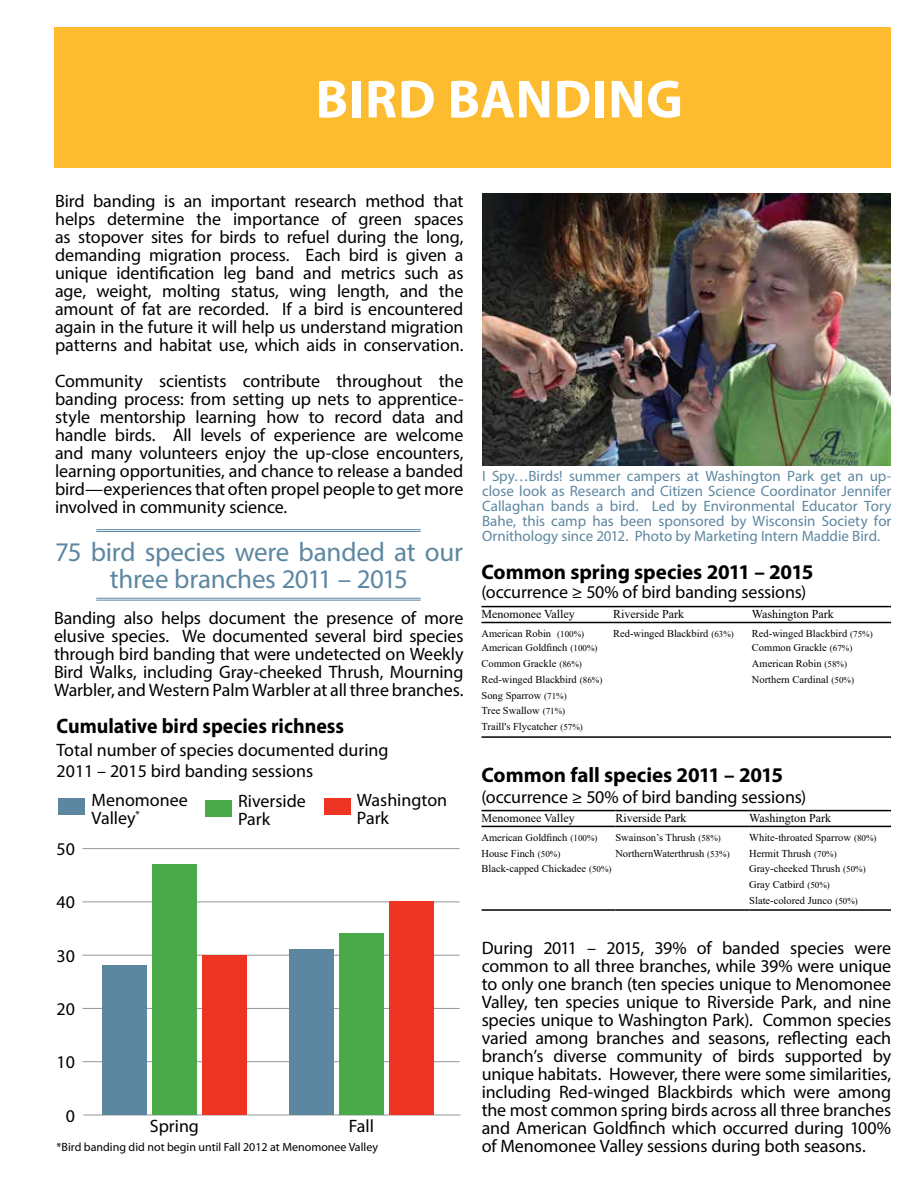
<style>
.page{position:relative;width:918px;height:1188px;background:#fff}
.page>*{position:absolute;margin:0;border:0;box-sizing:border-box;transform-origin:0 0}
.t1{font:700 54px "Myriad Pro";letter-spacing:.015em;color:#fff}
.t2{font:27px/27px "Myriad Pro";letter-spacing:-.01em;color:#5d87a1;text-align:center}
.t3{font:700 21px "Myriad Pro";color:#000}
.t4{font:700 21px "Myriad Pro";color:#000;scale:.95 1}
.t5{font:18px/18px "Myriad Pro";letter-spacing:-.005em;color:#000;text-align:justify}
.t6{font:15px/15px "Myriad Pro";color:#5d87a1;text-align:justify}
.t7{font:12px "Times New Roman";color:#000}
.t8{font:12px "Myriad Pro";color:#000}
.t9{font:10.5px/15.8px "Times New Roman";color:#000}
.s1{font-size:9px}
</style>
<div class="page">
<img style="left:482px;top:194px;width:408px;height:272px">
<div style="left:54px;top:27px;width:837px;height:140px;background:#fdbb30"></div>
<hr style="left:482px;top:606px;width:131px;height:1px;background:#000">
<hr style="left:613px;top:606px;width:139px;height:1px;background:#000">
<hr style="left:752px;top:606px;width:139px;height:1px;background:#000">
<hr style="left:482px;top:736px;width:131px;height:2px;background:#000">
<hr style="left:613px;top:736px;width:139px;height:2px;background:#000">
<hr style="left:752px;top:736px;width:139px;height:2px;background:#000">
<hr style="left:482px;top:622px;width:131px;height:1px;background:#000">
<hr style="left:613px;top:622px;width:139px;height:1px;background:#000">
<hr style="left:752px;top:622px;width:139px;height:1px;background:#000">
<hr style="left:482px;top:810px;width:133px;height:1px;background:#000">
<hr style="left:615px;top:810px;width:134px;height:1px;background:#000">
<hr style="left:749px;top:810px;width:142px;height:1px;background:#000">
<hr style="left:482px;top:909px;width:133px;height:2px;background:#000">
<hr style="left:615px;top:909px;width:134px;height:2px;background:#000">
<hr style="left:749px;top:909px;width:142px;height:2px;background:#000">
<hr style="left:482px;top:826px;width:133px;height:1px;background:#000">
<hr style="left:615px;top:826px;width:134px;height:1px;background:#000">
<hr style="left:749px;top:826px;width:142px;height:1px;background:#000">
<hr style="left:96px;top:598px;width:325px;height:1px;background:#5d87a1">
<hr style="left:96px;top:600px;width:325px;height:1px;background:#5d87a1">
<hr style="left:96px;top:529px;width:325px;height:1px;background:#5d87a1">
<hr style="left:96px;top:531px;width:325px;height:1px;background:#5d87a1">
<hr style="left:82px;top:1061px;width:378px;height:1px;background:#939598">
<hr style="left:83px;top:1115px;width:377px;height:1px;background:#939598">
<hr style="left:82px;top:1008px;width:378px;height:1px;background:#939598">
<hr style="left:82px;top:955px;width:378px;height:1px;background:#939598">
<hr style="left:82px;top:902px;width:378px;height:1px;background:#939598">
<hr style="left:82px;top:848px;width:378px;height:1px;background:#939598">
<div style="left:202px;top:955px;width:45px;height:160px;background:#ee3524"></div>
<div style="left:389px;top:902px;width:45px;height:213px;background:#ee3524"></div>
<div style="left:152px;top:865px;width:45px;height:250px;background:#4aa948"></div>
<div style="left:339px;top:934px;width:45px;height:181px;background:#4aa948"></div>
<div style="left:102px;top:966px;width:45px;height:149px;background:#5d87a1"></div>
<div style="left:289px;top:950px;width:45px;height:165px;background:#5d87a1"></div>
<div style="left:324px;top:799px;width:27px;height:16px;background:#ee3524"></div>
<div style="left:205px;top:800px;width:27px;height:16px;background:#4aa948"></div>
<div style="left:58px;top:799px;width:27px;height:16px;background:#5d87a1"></div>
<h1 class="t1" style="left:316px;top:64px;width:369px">BIRD BANDING</h1>
<p class="t5" style="left:55px;top:192px;width:410px">Bird banding is an important research method that helps determine the importance of green spaces as stopover sites for birds to refuel during the long, demanding migration process. Each bird is given a unique identification leg band and metrics such as age, weight, molting status, wing length, and the amount of fat are recorded. If a bird is encountered again in the future it will help us understand migration patterns and habitat use, which aids in conservation.</p>
<p class="t5" style="left:55px;top:372px;width:410px">Community scientists contribute throughout the banding process: from setting up nets to apprentice&shy;style mentorship learning how to record data and handle birds. All levels of experience are welcome and many volunteers enjoy the up-close encounters, learning opportunities, and chance to release a banded bird—experiences that often propel people to get more involved in community science.</p>
<h2 class="t2" style="left:55px;top:538px;width:409px">75 bird species were banded at our three branches 2011 – 2015</h2>
<p class="t5" style="left:54px;top:609px;width:411px">Banding also helps document the presence of more elusive species. We documented several bird species through bird banding that were undetected on Weekly Bird Walks, including Gray-cheeked Thrush, Mourning Warbler, and Western Palm Warbler at all three branches.</p>
<p class="t4" style="left:57px;top:712px;width:304px">Cumulative bird species richness</p>
<p class="t5" style="left:57px;top:739px;width:334px;line-height:21px">Total number of species documented during<br>2011 – 2015 bird banding sessions</p>
<p class="t5" style="left:57px;top:840px;width:20px">50</p>
<p class="t5" style="left:57px;top:893px;width:20px">40</p>
<p class="t5" style="left:57px;top:946px;width:20px">30</p>
<p class="t5" style="left:57px;top:1000px;width:20px">20</p>
<p class="t5" style="left:57px;top:1053px;width:20px">10</p>
<p class="t5" style="left:66px;top:1106px;width:11px">0</p>
<p class="t5" style="left:92px;top:790px;width:98px">Menomonee<br>Valley<sup>*</sup></p>
<p class="t5" style="left:238px;top:792px;width:69px">Riverside<br>Park</p>
<p class="t5" style="left:357px;top:790px;width:92px">Washington<br>Park</p>
<p class="t5" style="left:150px;top:1117px;width:51px">Spring</p>
<p class="t5" style="left:349px;top:1117px;width:27px">Fall</p>
<p class="t8" style="left:57px;top:1140px;width:323px">*Bird banding did not begin until Fall 2012 at Menomonee Valley</p>
<p class="t6" style="left:482px;top:469px;width:411px">I Spy…Birds! summer campers at Washington Park get an up&shy;close look as Research and Citizen Science Coordinator Jennifer Callaghan bands a bird. Led by Environmental Educator Tory Bahe, this camp has been sponsored by Wisconsin Society for Ornithology since 2012. Photo by Marketing Intern Maddie Bird.</p>
<p class="t3" style="left:482px;top:558px;width:333px">Common spring species 2011 – 2015</p>
<p class="t5" style="left:482px;top:583px;width:326px">(occurrence ≥ 50% of bird banding sessions)</p>
<p class="t7" style="left:482px;top:605px;width:95px">Menomonee Valley</p>
<p class="t7" style="left:613px;top:605px;width:72px">Riverside Park</p>
<p class="t7" style="left:752px;top:605px;width:84px">Washington Park</p>
<p class="t9" style="left:482px;top:625px;width:104px">American Robin <span class="s1">(100%)</span></p>
<p class="t9" style="left:613px;top:625px;width:122px">Red-winged Blackbird <span class="s1">(63%)</span></p>
<p class="t9" style="left:752px;top:625px;width:122px">Red-winged Blackbird <span class="s1">(75%)</span></p>
<p class="t9" style="left:482px;top:639px;width:118px">American Goldfinch <span class="s1">(100%)</span></p>
<p class="t9" style="left:752px;top:639px;width:102px">Common Grackle <span class="s1">(67%)</span></p>
<p class="t9" style="left:482px;top:655px;width:102px">Common Grackle <span class="s1">(86%)</span></p>
<p class="t9" style="left:752px;top:655px;width:97px">American Robin <span class="s1">(58%)</span></p>
<p class="t9" style="left:482px;top:671px;width:122px">Red-winged Blackbird <span class="s1">(86%)</span></p>
<p class="t9" style="left:752px;top:671px;width:104px">Northern Cardinal <span class="s1">(50%)</span></p>
<p class="t9" style="left:482px;top:687px;width:103px">Song Sparrow <span class="s1">(71%)<br></span>Tree Swallow <span class="s1">(71%)<br></span>Traill's Flycatcher <span class="s1">(57%)</span></p>
<p class="t3" style="left:482px;top:761px;width:303px">Common fall species 2011 – 2015</p>
<p class="t5" style="left:482px;top:787px;width:326px">(occurrence ≥ 50% of bird banding sessions)</p>
<p class="t7" style="left:482px;top:809px;width:95px">Menomonee Valley</p>
<p class="t7" style="left:615px;top:809px;width:72px">Riverside Park</p>
<p class="t7" style="left:749px;top:809px;width:84px">Washington Park</p>
<p class="t9" style="left:482px;top:829px;width:118px">American Goldfinch <span class="s1">(100%)</span></p>
<p class="t9" style="left:615px;top:829px;width:107px">Swainson’s Thrush <span class="s1">(58%)</span></p>
<p class="t9" style="left:749px;top:829px;width:129px">White-throated Sparrow <span class="s1">(80%)</span></p>
<p class="t9" style="left:482px;top:845px;width:80px">House Finch <span class="s1">(50%)</span></p>
<p class="t9" style="left:615px;top:845px;width:116px">NorthernWaterthrush <span class="s1">(53%)</span></p>
<p class="t9" style="left:749px;top:845px;width:89px">Hermit Thrush <span class="s1">(70%)</span></p>
<p class="t9" style="left:482px;top:861px;width:132px">Black-capped Chickadee <span class="s1">(50%)</span></p>
<p class="t9" style="left:749px;top:861px;width:118px">Gray-cheeked Thrush <span class="s1">(50%)<br></span>Gray Catbird <span class="s1">(50%)<br></span>Slate-colored Junco <span class="s1">(50%)</span></p>
<p class="t5" style="left:482px;top:939px;width:411px">During 2011 – 2015, 39% of banded species were common to all three branches, while 39% were unique to only one branch (ten species unique to Menomonee Valley, ten species unique to Riverside Park, and nine species unique to Washington Park). Common species varied among branches and seasons, reflecting each branch’s diverse community of birds supported by unique habitats. However, there were some similarities, including Red-winged Blackbirds which were among the most common spring birds across all three branches and American Goldfinch which occurred during 100% of Menomonee Valley sessions during both seasons.</p>
</div>
